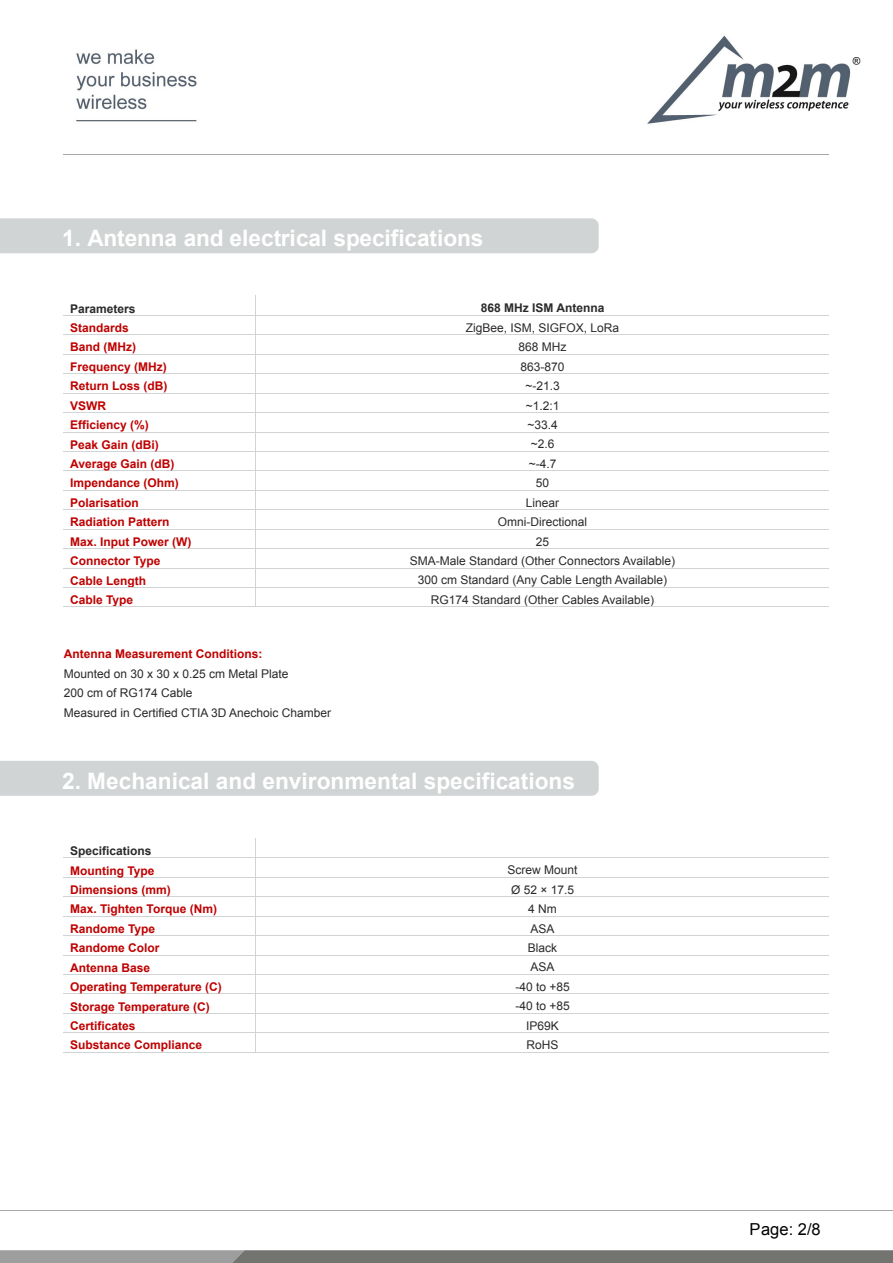
<style>
.page{position:relative;width:893px;height:1263px;background:#fff}
.page>*{position:absolute;margin:0;border:0;box-sizing:border-box;transform-origin:0 0}
.t1{font:700 22.65px "Arial";color:#fff}
.t2{font:16.5px "Arial";color:#000}
.t3{font:700 12px/19.5px "Arial";color:#bf0000}
.t4{font:12px/19.5px "Arial";color:#2b2929;text-align:center}
.t5{font:700 12px "Arial";color:#2b2929}
</style>
<div class="page">
<svg style="left:0;top:1250px;width:893px;height:13px;background:#80807e"></svg>
<hr style="left:0;top:1210px;width:893px;height:1px;background:#a8a8a8">
<hr style="left:64px;top:154px;width:765px;height:1px;background:#a8a8a8">
<div style="left:0;top:218px;width:599px;height:35px;background:#d1d4d4"></div>
<hr style="left:64px;top:315px;width:765px;height:1px;background:#d1d4d4">
<hr style="left:64px;top:335px;width:765px;height:1px;background:#d1d4d4">
<hr style="left:64px;top:354px;width:765px;height:1px;background:#d1d4d4">
<hr style="left:64px;top:373px;width:765px;height:1px;background:#d1d4d4">
<hr style="left:64px;top:393px;width:765px;height:1px;background:#d1d4d4">
<hr style="left:64px;top:412px;width:765px;height:1px;background:#d1d4d4">
<hr style="left:64px;top:432px;width:765px;height:1px;background:#d1d4d4">
<hr style="left:64px;top:451px;width:765px;height:1px;background:#d1d4d4">
<hr style="left:64px;top:471px;width:765px;height:1px;background:#d1d4d4">
<hr style="left:64px;top:490px;width:765px;height:1px;background:#d1d4d4">
<hr style="left:64px;top:509px;width:765px;height:1px;background:#d1d4d4">
<hr style="left:64px;top:529px;width:765px;height:1px;background:#d1d4d4">
<hr style="left:64px;top:548px;width:765px;height:1px;background:#d1d4d4">
<hr style="left:64px;top:568px;width:765px;height:1px;background:#d1d4d4">
<hr style="left:255px;top:296px;width:1px;height:311px;background:#d1d4d4">
<div style="left:0;top:761px;width:599px;height:35px;background:#d1d4d4"></div>
<hr style="left:64px;top:587px;width:765px;height:1px;background:#d1d4d4">
<hr style="left:64px;top:607px;width:765px;height:1px;background:#d1d4d4">
<hr style="left:64px;top:858px;width:765px;height:1px;background:#d1d4d4">
<hr style="left:64px;top:877px;width:765px;height:1px;background:#d1d4d4">
<hr style="left:64px;top:896px;width:765px;height:1px;background:#d1d4d4">
<hr style="left:64px;top:916px;width:765px;height:1px;background:#d1d4d4">
<hr style="left:64px;top:935px;width:765px;height:1px;background:#d1d4d4">
<hr style="left:64px;top:955px;width:765px;height:1px;background:#d1d4d4">
<hr style="left:64px;top:974px;width:765px;height:1px;background:#d1d4d4">
<hr style="left:64px;top:994px;width:765px;height:1px;background:#d1d4d4">
<hr style="left:64px;top:1013px;width:765px;height:1px;background:#d1d4d4">
<hr style="left:255px;top:838px;width:1px;height:214px;background:#d1d4d4">
<hr style="left:64px;top:1032px;width:765px;height:1px;background:#d1d4d4">
<hr style="left:64px;top:1052px;width:765px;height:1px;background:#d1d4d4">
<img style="left:76px;top:35px;width:785px;height:89px">
<h1 class="t1" style="left:62px;top:230px;width:423px">1. Antenna and electrical specifications</h1>
<p class="t5" style="left:70px;top:304px;width:67px">Parameters</p>
<p class="t3" style="left:70px;top:319px;width:123px">Standards<br>Band (MHz)<br>Frequency (MHz)<br>Return Loss (dB)<br>VSWR<br>Efficiency (%)<br>Peak Gain (dBi)<br>Average Gain (dB)<br>Impendance (Ohm)<br>Polarisation<br>Radiation Pattern<br>Max. Input Power (W)<br>Connector Type<br>Cable Length<br>Cable Type</p>
<p class="t3" style="left:64px;top:645px;width:200px">Antenna Measurement Conditions:</p>
<p class="t4" style="left:64px;top:665px;width:269px;text-align:left">Mounted on 30 x 30 x 0.25 cm Metal Plate<br>200 cm of RG174 Cable<br>Measured in Certified CTIA 3D Anechoic Chamber</p>
<p class="t5" style="left:481px;top:304px;width:125px">868 MHz ISM Antenna</p>
<p class="t4" style="left:410px;top:319px;width:267px">ZigBee, ISM, SIGFOX, LoRa<br>868 MHz<br>863-870<br>~-21.3<br>~1.2:1<br>~33.4<br>~2.6<br>~-4.7<br>50<br>Linear<br>Omni-Directional<br>25<br>SMA-Male Standard (Other Connectors Available)<br>300 cm Standard (Any Cable Length Available)<br>RG174 Standard (Other Cables Available)</p>
<h1 class="t1" style="left:62px;top:772px;width:514px">2. Mechanical and environmental specifications</h1>
<p class="t5" style="left:70px;top:846px;width:83px">Specifications</p>
<p class="t3" style="left:70px;top:862px;width:153px">Mounting Type<br>Dimensions (mm)<br>Max. Tighten Torque (Nm)<br>Randome Type<br>Randome Color<br>Antenna Base<br>Operating Temperature (C)<br>Storage Temperature (C)<br>Certificates<br>Substance Compliance</p>
<p class="t4" style="left:508px;top:861px;width:72px">Screw Mount<br>Ø 52 × 17.5<br>4 Nm<br>ASA<br>Black<br>ASA<br>-40 to +85 -40 to +85<br>IP69K<br>RoHS</p>
<h2 class="t2" style="left:749px;top:1223px;width:73px">Page: 2/8</h2>
</div>
